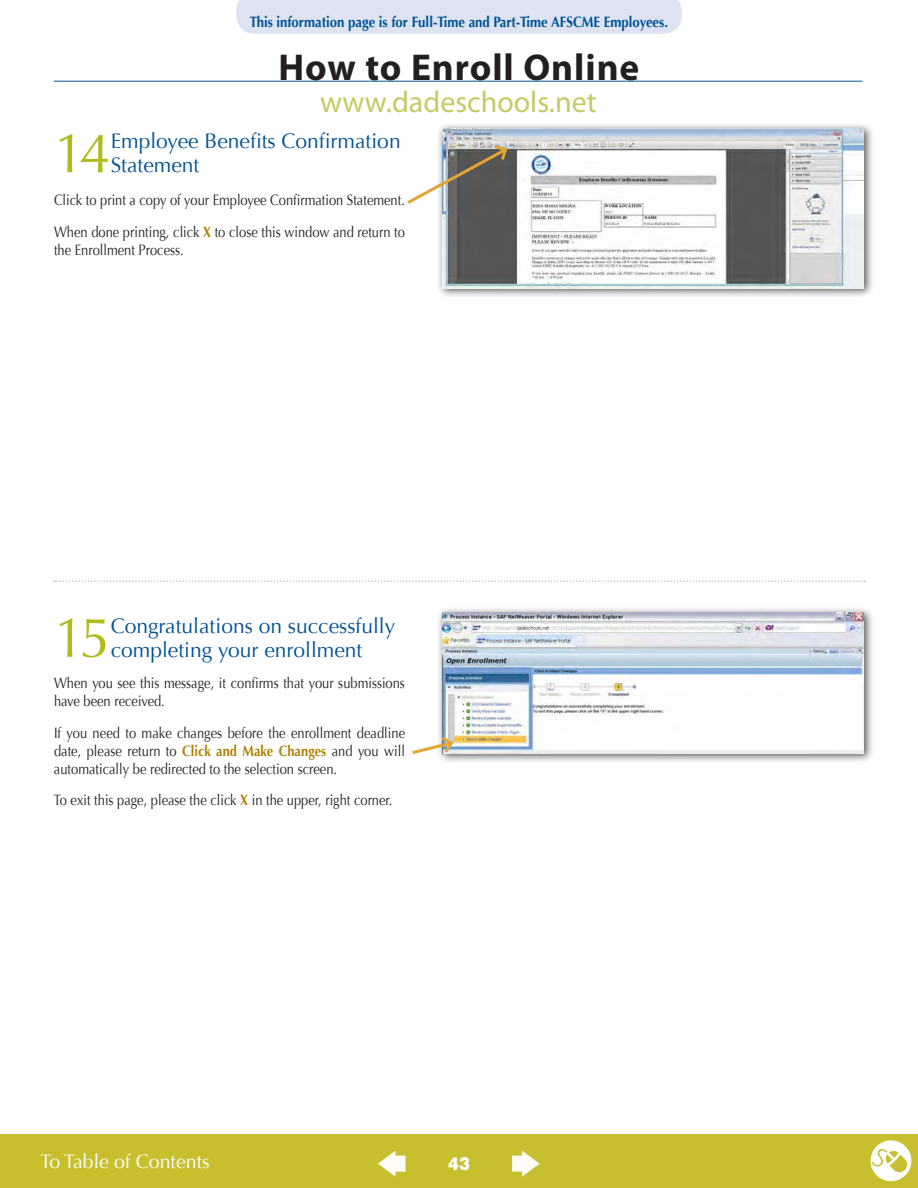
<style>
.page{position:relative;width:918px;height:1188px;background:#fff}
.page>*{position:absolute;margin:0;border:0;box-sizing:border-box;transform-origin:0 0}
.Blue_SUBHEAD_12{font:56.1px "Optima";color:#b0bb1d}
._14_Page_Headers{font:700 37.5px "Myriad Pro";letter-spacing:.025em;color:#231f20}
.t1{font:30px "Myriad Pro";color:#c5cb64}
.Blue_SUBHEAD_12-2{font:21px/24px "Optima";color:#005294}
.t2{font:19.5px "Optima";color:#fff}
.t3{font:900 18px "Helvetica";color:#fff;scale:.9 1}
.Body_Text_REG_12{font:15px/18px "Optima";color:#231f20;scale:.86 1}
.Body_Text_REG_11{font:700 15px "Optima";color:#005294;scale:.88 1}
.s1{font-weight:700;color:#b08105}
</style>
<div class="page">
<div style="left:0;top:1134px;width:918px;height:54px;background:#c7bf2e"></div>
<hr style="left:54px;top:81px;width:808px;height:1px;background:#005294">
<svg style="left:871px;top:1140px;width:40px;height:41px"></svg>
<svg style="left:512px;top:1151px;width:28px;height:26px"></svg>
<svg style="left:378px;top:1151px;width:28px;height:26px"></svg>
<div style="left:436px;top:122px;width:439px;height:177px;background:#231f20;opacity:.75"></div>
<img style="left:442px;top:128px;width:422px;height:161px">
<div style="left:436px;top:607px;width:439px;height:157px;background:#231f20;opacity:.75"></div>
<img style="left:442px;top:613px;width:422px;height:141px">
<svg style="left:54px;top:580px;width:811px;height:2px"></svg>
<svg style="left:407px;top:143px;width:103px;height:64px"></svg>
<svg style="left:412px;top:734px;width:44px;height:22px"></svg>
<div style="left:236px;top:0;width:446px;height:34px;background:#dde3f0"></div>
<p class="Body_Text_REG_11" style="left:250px;top:13px;width:477px">This information page is for Full-Time and Part-Time AFSCME Employees.</p>
<p class="_14_Page_Headers" style="left:279px;top:43px;width:362px">How to Enroll Online</p>
<h3 class="t1" style="left:320px;top:83px;width:278px">www.dadeschools.net</h3>
<p class="Blue_SUBHEAD_12" style="left:54px;top:121px;width:58px">14</p>
<p class="Blue_SUBHEAD_12-2" style="left:111px;top:129px;width:291px">Employee Benefits Confirmation<br>Statement</p>
<p class="Body_Text_REG_12" style="left:54px;top:191px;width:410px">Click to print a copy of your Employee Confirmation Statement.</p>
<p class="Body_Text_REG_12" style="left:54px;top:223px;width:410px">When done printing, click <span class="s1">X</span> to close this window and return to the Enrollment Process.</p>
<p class="Blue_SUBHEAD_12" style="left:54px;top:605px;width:58px">15</p>
<p class="Blue_SUBHEAD_12-2" style="left:111px;top:614px;width:286px">Congratulations on successfully completing your enrollment</p>
<p class="Body_Text_REG_12" style="left:54px;top:674px;width:410px">When you see this message, it confirms that your submissions have been received.</p>
<p class="Body_Text_REG_12" style="left:54px;top:724px;width:410px;text-align:justify">If you need to make changes before the enrollment deadline date, please return to <span class="s1">Click and Make Changes</span> and you will automatically be redirected to the selection screen.</p>
<p class="Body_Text_REG_12" style="left:54px;top:791px;width:395px">To exit this page, please the click <span class="s1">X</span> in the upper, right corner.</p>
<h3 class="t2" style="left:40px;top:1150px;width:171px">To Table of Contents</h3>
<p class="t3" style="left:448px;top:1152px;width:26px">43</p>
</div>
